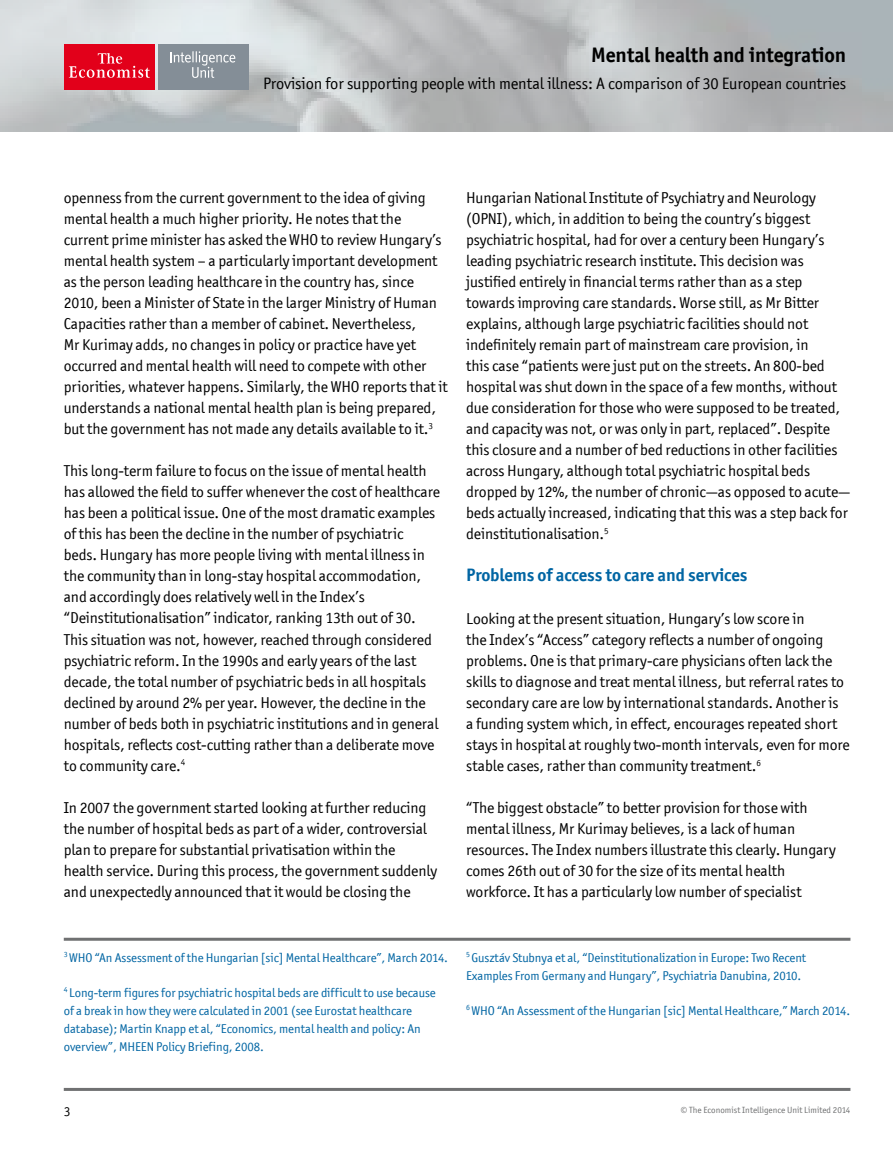
<style>
.page{position:relative;width:893px;height:1149px;background:#fff}
.page>*{position:absolute;margin:0;border:0;box-sizing:border-box;transform-origin:0 0}
.t1{font:700 21px "Officina San ITC";letter-spacing:-.01em;color:#000}
.t2{font:700 18px "Officina San ITC";letter-spacing:-.005em;color:#0065a3}
.t3{font:16.5px "Officina San ITC";letter-spacing:-.01em;color:#000}
.t4{font:15.75px/21px "Officina San ITC";letter-spacing:-.005em;color:#000}
.t5{font:13.5px "Officina San ITC";color:#000}
.t6{font:12.75px/18px "Officina San ITC";letter-spacing:-.005em;color:#0065a3}
.t7{font:9px "Officina San ITC";color:#707172}
</style>
<div class="page">
<img style="left:0;top:0;width:893px;height:131px">
<div style="left:64px;top:44px;width:90px;height:45px;background:#e2001a"></div>
<svg style="left:69px;top:53px;width:81px;height:25px"></svg>
<div style="left:158px;top:44px;width:90px;height:45px;background:#848e97"></div>
<svg style="left:170px;top:51px;width:65px;height:27px"></svg>
<hr style="left:64px;top:937px;width:786px;height:3px;background:#707172">
<hr style="left:64px;top:1087px;width:786px;height:3px;background:#707172">
<h1 class="t1" style="left:591px;top:42px;width:257px">Mental health and integration</h1>
<p class="t3" style="left:263px;top:74px;width:585px">Provision for supporting people with mental illness: A comparison of 30 European countries</p>
<p class="t4" style="left:64px;top:187px;width:385px">openness from the current government to the idea of giving mental health a much higher priority. He notes that the current prime minister has asked the WHO to review Hungary’s mental health system – a particularly important development as the person leading healthcare in the country has, since 2010, been a Minister of State in the larger Ministry of Human Capacities rather than a member of cabinet. Nevertheless,<br>Mr Kurimay adds, no changes in policy or practice have yet occurred and mental health will need to compete with other priorities, whatever happens. Similarly, the WHO reports that it understands a national mental health plan is being prepared, but the government has not made any details available to it.<sup>3</sup></p>
<p class="t4" style="left:64px;top:460px;width:378px">This long-term failure to focus on the issue of mental health has allowed the field to suffer whenever the cost of healthcare has been a political issue. One of the most dramatic examples of this has been the decline in the number of psychiatric beds. Hungary has more people living with mental illness in the community than in long-stay hospital accommodation, and accordingly does relatively well in the Index’s “Deinstitutionalisation” indicator, ranking 13th out of 30.<br>This situation was not, however, reached through considered psychiatric reform. In the 1990s and early years of the last decade, the total number of psychiatric beds in all hospitals declined by around 2% per year. However, the decline in the number of beds both in psychiatric institutions and in general hospitals, reflects cost-cutting rather than a deliberate move to community care.<sup>4</sup></p>
<p class="t4" style="left:64px;top:796px;width:375px">In 2007 the government started looking at further reducing the number of hospital beds as part of a wider, controversial plan to prepare for substantial privatisation within the health service. During this process, the government suddenly and unexpectedly announced that it would be closing the</p>
<p class="t4" style="left:466px;top:187px;width:386px">Hungarian National Institute of Psychiatry and Neurology (OPNI), which, in addition to being the country’s biggest psychiatric hospital, had for over a century been Hungary’s leading psychiatric research institute. This decision was justified entirely in financial terms rather than as a step towards improving care standards. Worse still, as Mr Bitter explains, although large psychiatric facilities should not indefinitely remain part of mainstream care provision, in<br>this case “patients were just put on the streets. An 800-bed hospital was shut down in the space of a few months, without due consideration for those who were supposed to be treated, and capacity was not, or was only in part, replaced”. Despite this closure and a number of bed reductions in other facilities across Hungary, although total psychiatric hospital beds dropped by 12%, the number of chronic—as opposed to acute— beds actually increased, indicating that this was a step back for deinstitutionalisation.<sup>5</sup></p>
<p class="t2" style="left:466px;top:564px;width:283px">Problems of access to care and services</p>
<p class="t4" style="left:466px;top:607px;width:385px">Looking at the present situation, Hungary’s low score in<br>the Index’s “Access” category reflects a number of ongoing problems. One is that primary-care physicians often lack the skills to diagnose and treat mental illness, but referral rates to secondary care are low by international standards. Another is a funding system which, in effect, encourages repeated short stays in hospital at roughly two-month intervals, even for more stable cases, rather than community treatment.<sup>6</sup></p>
<p class="t4" style="left:466px;top:797px;width:371px">“The biggest obstacle” to better provision for those with mental illness, Mr Kurimay believes, is a lack of human resources. The Index numbers illustrate this clearly. Hungary comes 26th out of 30 for the size of its mental health workforce. It has a particularly low number of specialist</p>
<p class="t6" style="left:64px;top:947px;width:386px"><sup>3</sup> WHO “An Assessment of the Hungarian [sic] Mental Healthcare”, March 2014.</p>
<p class="t6" style="left:64px;top:982px;width:373px"><sup>4</sup> Long-term figures for psychiatric hospital beds are difficult to use because of a break in how they were calculated in 2001 (see Eurostat healthcare database); Martin Knapp et al, “Economics, mental health and policy: An overview”, MHEEN Policy Briefing, 2008.</p>
<p class="t6" style="left:466px;top:947px;width:341px"><sup>5</sup> Gusztáv Stubnya et al, “Deinstitutionalization in Europe: Two Recent<br>Examples From Germany and Hungary”, Psychiatria Danubina, 2010.</p>
<p class="t6" style="left:466px;top:1000px;width:386px"><sup>6</sup> WHO “An Assessment of the Hungarian [sic] Mental Healthcare,” March 2014.</p>
<p class="t5" style="left:64px;top:1103px;width:8px">3</p>
<p class="t7" style="left:681px;top:1104px;width:171px">© The Economist Intelligence Unit Limited 2014</p>
</div>
